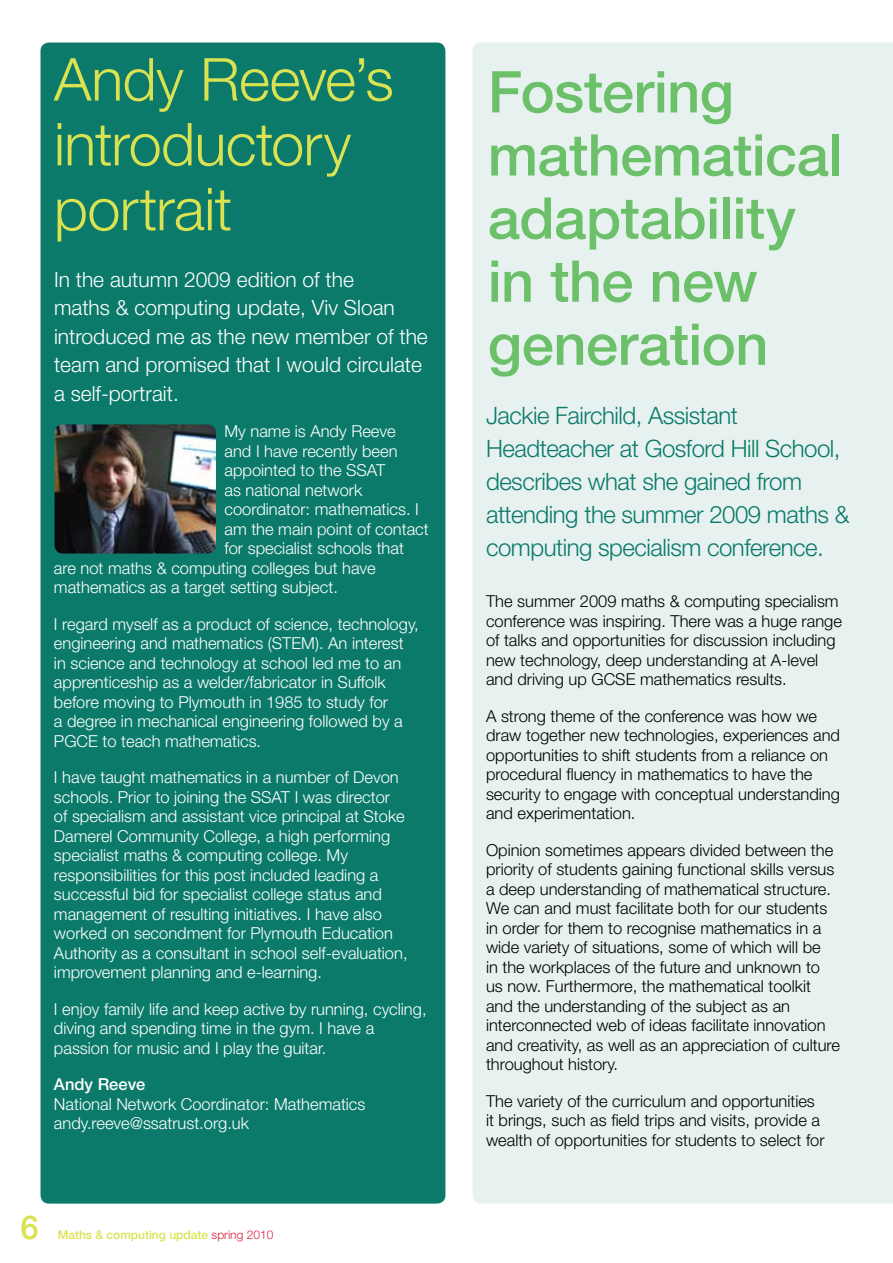
<style>
.page{position:relative;width:893px;height:1263px;background:#fff}
.page>*{position:absolute;margin:0;border:0;box-sizing:border-box;transform-origin:0 0}
.t1{font:300 59.25px/64.8px "Helvetica Neue";letter-spacing:-.01em;color:#dae252}
.t2{font:500 57.6px/63.2px "Helvetica Neue";letter-spacing:-.01em;color:#6dc06a}
.t3{font:300 24px/33px "Helvetica Neue";letter-spacing:-.02em;color:#0b7a6a}
.t4{font:300 21px/28.5px "Helvetica Neue";color:#fff}
.t5{font:300 16.5px/19.5px "Helvetica Neue";color:#fff}
.t6{font:300 16.5px/19.5px "Helvetica Neue";color:#000}
.t7{font:500 16.5px "Helvetica Neue";color:#fff}
.t8{font:500 12px "Helvetica Neue";color:#dae252}
.s1{font-size:33px}
.s2{font-weight:300;color:#da1f3d}
</style>
<div class="page">
<div style="left:473px;top:43px;width:420px;height:1160px;background:#e7f2f0"></div>
<div style="left:41px;top:43px;width:404px;height:1160px;background:#0b7a6a;border-radius:9px"></div>
<img style="left:55px;top:424px;width:161px;height:130px">
<h1 class="t1" style="left:54px;top:46px;width:341px">Andy Reeve’s introductory portrait</h1>
<p class="t4" style="left:54px;top:264px;width:375px">In the autumn 2009 edition of the<br>maths &amp; computing update, Viv Sloan introduced me as the new member of the team and promised that I would circulate a self-portrait.</p>
<p class="t5" style="left:225px;top:421px;width:173px">My name is Andy Reeve</p>
<p class="t5" style="left:225px;top:441px;width:175px">and I have recently been</p>
<p class="t5" style="left:225px;top:460px;width:162px">appointed to the SSAT</p>
<p class="t5" style="left:225px;top:480px;width:139px">as national network</p>
<p class="t5" style="left:225px;top:499px;width:196px">coordinator: mathematics. I</p>
<p class="t5" style="left:225px;top:519px;width:206px">am the main point of contact</p>
<p class="t5" style="left:225px;top:538px;width:181px">for specialist schools that</p>
<p class="t5" style="left:54px;top:558px;width:323px">are not maths &amp; computing colleges but have</p>
<p class="t5" style="left:54px;top:577px;width:285px">mathematics as a target setting subject.</p>
<p class="t5" style="left:54px;top:614px;width:366px">I regard myself as a product of science, technology, engineering and mathematics (STEM). An interest in science and technology at school led me to an apprenticeship as a welder/fabricator in Suffolk before moving to Plymouth in 1985 to study for<br>a degree in mechanical engineering followed by a PGCE to teach mathematics.</p>
<p class="t5" style="left:54px;top:767px;width:355px">I have taught mathematics in a number of Devon schools. Prior to joining the SSAT I was director of specialism and assistant vice principal at Stoke Damerel Community College, a high performing specialist maths &amp; computing college. My responsibilities for this post included leading a successful bid for specialist college status and management of resulting initiatives. I have also worked on secondment for Plymouth Education Authority as a consultant in school self-evaluation, improvement planning and e-learning.</p>
<p class="t5" style="left:54px;top:999px;width:374px">I enjoy family life and keep active by running, cycling, diving and spending time in the gym. I have a passion for music and I play the guitar.</p>
<p class="t7" style="left:54px;top:1075px;width:93px">Andy Reeve</p>
<p class="t5" style="left:54px;top:1094px;width:313px">National Network Coordinator: Mathematics andy.reeve@ssatrust.org.uk</p>
<p class="t8" style="left:20px;top:1227px;width:254px"><span class="s1">6</span> Maths &amp; computing update <span class="s2">spring 2010</span></p>
<h2 class="t2" style="left:488px;top:60px;width:356px">Fostering mathematical adaptability in the new generation</h2>
<h3 class="t3" style="left:486px;top:398px;width:365px">Jackie Fairchild, Assistant Headteacher at Gosford Hill School, describes what she gained from attending the summer 2009 maths &amp; computing specialism conference.</h3>
<p class="t6" style="left:486px;top:591px;width:357px">The summer 2009 maths &amp; computing specialism conference was inspiring. There was a huge range of talks and opportunities for discussion including new technology, deep understanding at A-level and driving up GCSE mathematics results.</p>
<p class="t6" style="left:486px;top:706px;width:355px">A strong theme of the conference was how we draw together new technologies, experiences and opportunities to shift students from a reliance on procedural fluency in mathematics to have the security to engage with conceptual understanding and experimentation.</p>
<p class="t6" style="left:486px;top:840px;width:355px">Opinion sometimes appears divided between the priority of students gaining functional skills versus a deep understanding of mathematical structure.<br>We can and must facilitate both for our students in order for them to recognise mathematics in a wide variety of situations, some of which will be<br>in the workplaces of the future and unknown to us now. Furthermore, the mathematical toolkit and the understanding of the subject as an interconnected web of ideas facilitate innovation and creativity, as well as an appreciation of culture throughout history.</p>
<p class="t6" style="left:486px;top:1091px;width:340px">The variety of the curriculum and opportunities it brings, such as field trips and visits, provide a wealth of opportunities for students to select for</p>
</div>
